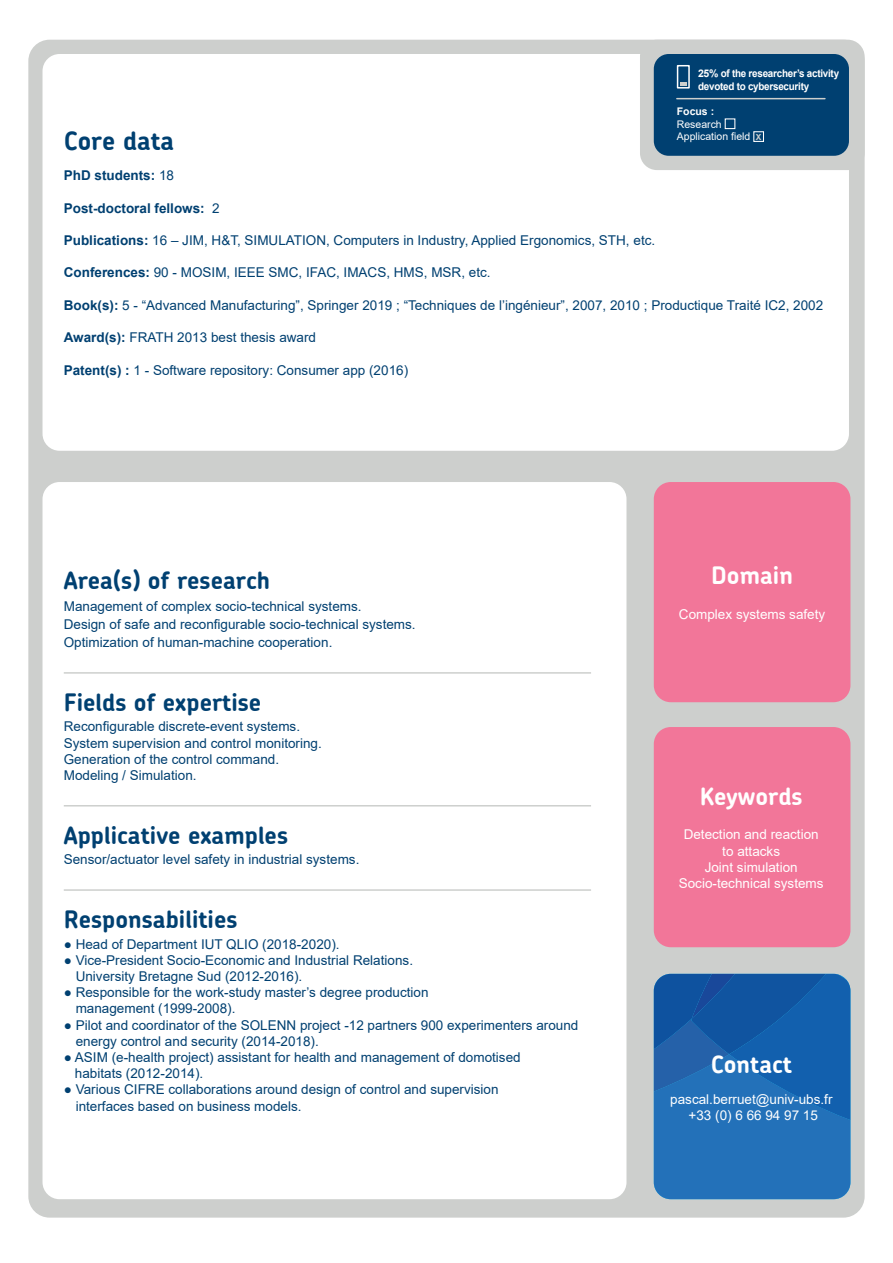
<style>
.page{position:relative;width:893px;height:1263px;background:#fff}
.page>*{position:absolute;margin:0;border:0;box-sizing:border-box;transform-origin:0 0}
.t1{font:700 25.5px "Chevin";color:#004071}
.t2{font:700 24px "Chevin";color:#004071}
.t3{font:700 24px "Chevin";color:#fff}
.t4{font:13.5px/16.2px "Arial";color:#004071}
.t5{font:13.5px/16.2px "Arial";color:#fff;text-align:center}
.t6{font:700 13.5px "Arial";color:#004071}
.t7{font:700 10.5px/12.6px "Arial";letter-spacing:-.025em;color:#fff}
.t8{font:10.5px/12.8px "Arial";color:#fff}
.t9{font:700 8.4px "Arial";color:#cdcfcd}
.s1{font-weight:700}
.s2{font-weight:400}
</style>
<div class="page">
<div style="left:28px;top:40px;width:837px;height:1177px;background:#cdcfcd;border-radius:21px"></div>
<div style="left:654px;top:727px;width:196px;height:220px;background:#f27699;border-radius:17px"></div>
<div style="left:654px;top:482px;width:196px;height:220px;background:#f27699;border-radius:17px"></div>
<svg style="left:654px;top:974px;width:196px;height:225px;background:#1c66b0"></svg>
<div style="left:43px;top:54px;width:806px;height:397px;background:#fff;border-radius:17px"></div>
<div style="left:43px;top:482px;width:583px;height:717px;background:#fff;border-radius:17px"></div>
<hr style="left:64px;top:672px;width:527px;height:2px;background:#cdcfcd">
<hr style="left:64px;top:805px;width:527px;height:1px;background:#cdcfcd">
<hr style="left:64px;top:889px;width:527px;height:2px;background:#cdcfcd">
<div style="left:640px;top:40px;width:225px;height:130px;background:#cdcfcd;border-radius:17px"></div>
<div style="left:654px;top:54px;width:195px;height:102px;background:#004071;border-radius:15px"></div>
<div style="left:677px;top:65px;width:13px;height:24px;border:2px solid #fff"></div>
<svg style="left:680px;top:82px;width:6px;height:3px"></svg>
<div style="left:725px;top:118px;width:10px;height:11px;border:1px solid #fff"></div>
<div style="left:753px;top:131px;width:11px;height:11px;border:1px solid #fff"></div>
<hr style="left:677px;top:98px;width:148px;height:1px;background:#cdcfcd">
<p class="t7" style="left:698px;top:67px;width:143px">25% of the researcher’s activity devoted to cybersecurity</p>
<p class="t8" style="left:677px;top:105px;width:75px"><span class="s1">Focus :<br></span>Research<br>Application field</p>
<p class="t1" style="left:64px;top:124px;width:112px">Core data</p>
<p class="t6" style="left:64px;top:166px;width:112px">PhD students: <span class="s2">18</span></p>
<p class="t6" style="left:64px;top:198px;width:158px">Post-doctoral fellows: <span class="s2">2</span></p>
<p class="t4" style="left:64px;top:232px;width:593px"><span class="s1">Publications:</span> 16 – JIM, H&amp;T, SIMULATION, Computers in Industry, Applied Ergonomics, STH, etc.</p>
<p class="t4" style="left:64px;top:264px;width:428px"><span class="s1">Conferences:</span> 90 - MOSIM, IEEE SMC, IFAC, IMACS, HMS, MSR, etc.</p>
<p class="t4" style="left:64px;top:297px;width:761px"><span class="s1">Book(s):</span> 5 - “Advanced Manufacturing”, Springer 2019 ; “Techniques de l’ingénieur”, 2007, 2010 ; Productique Traité IC2, 2002</p>
<p class="t4" style="left:64px;top:329px;width:254px"><span class="s1">Award(s):</span> FRATH 2013 best thesis award</p>
<p class="t4" style="left:64px;top:362px;width:346px"><span class="s1">Patent(s) :</span> 1 - Software repository: Consumer app (2016)</p>
<p class="t9" style="left:756px;top:131px;width:7px">X</p>
<p class="t2" style="left:64px;top:564px;width:208px">Area(s) of research</p>
<p class="t4" style="left:64px;top:598px;width:299px">Management of complex socio-technical systems.</p>
<p class="t4" style="left:64px;top:616px;width:353px">Design of safe and reconfigurable socio-technical systems.</p>
<p class="t4" style="left:64px;top:634px;width:270px">Optimization of human-machine cooperation.</p>
<p class="t2" style="left:64px;top:686px;width:199px">Fields of expertise</p>
<p class="t4" style="left:64px;top:718px;width:238px">Reconfigurable discrete-event systems.</p>
<p class="t4" style="left:64px;top:735px;width:260px">System supervision and control monitoring.</p>
<p class="t4" style="left:64px;top:751px;width:217px">Generation of the control command.</p>
<p class="t4" style="left:64px;top:767px;width:134px">Modeling / Simulation.</p>
<p class="t2" style="left:64px;top:819px;width:226px">Applicative examples</p>
<p class="t4" style="left:64px;top:851px;width:297px">Sensor/actuator level safety in industrial systems.</p>
<p class="t2" style="left:64px;top:904px;width:175px">Responsabilities</p>
<p class="t4" style="left:64px;top:936px;width:277px">● Head of Department IUT QLIO (2018-2020).</p>
<p class="t4" style="left:76px;top:952px;width:339px;text-indent:-12px">● Vice-President Socio-Economic and Industrial Relations.<br>University Bretagne Sud (2012-2016).</p>
<p class="t4" style="left:76px;top:984px;width:354px;text-indent:-12px">● Responsible for the work-study master’s degree production management (1999-2008).</p>
<p class="t4" style="left:76px;top:1017px;width:504px;text-indent:-12px">● Pilot and coordinator of the SOLENN project -12 partners 900 experimenters around energy control and security (2014-2018).</p>
<p class="t4" style="left:75px;top:1049px;width:447px;text-indent:-11px">● ASIM (e-health project) assistant for health and management of domotised habitats (2012-2014).</p>
<p class="t4" style="left:76px;top:1081px;width:424px;text-indent:-12px">● Various CIFRE collaborations around design of control and supervision interfaces based on business models.</p>
<p class="t3" style="left:711px;top:559px;width:83px">Domain</p>
<p class="t5" style="left:679px;top:606px;width:148px">Complex systems safety</p>
<p class="t3" style="left:700px;top:780px;width:104px">Keywords</p>
<p class="t5" style="left:684px;top:826px;width:137px">Detection and reaction to attacks</p>
<p class="t5" style="left:705px;top:859px;width:95px">Joint simulation</p>
<p class="t5" style="left:679px;top:875px;width:146px">Socio-technical systems</p>
<p class="t3" style="left:711px;top:1049px;width:83px">Contact</p>
<p class="t5" style="left:670px;top:1091px;width:164px">pascal.berruet@univ-ubs.fr</p>
<p class="t5" style="left:688px;top:1107px;width:131px">+33 (0) 6 66 94 97 15</p>
</div>
